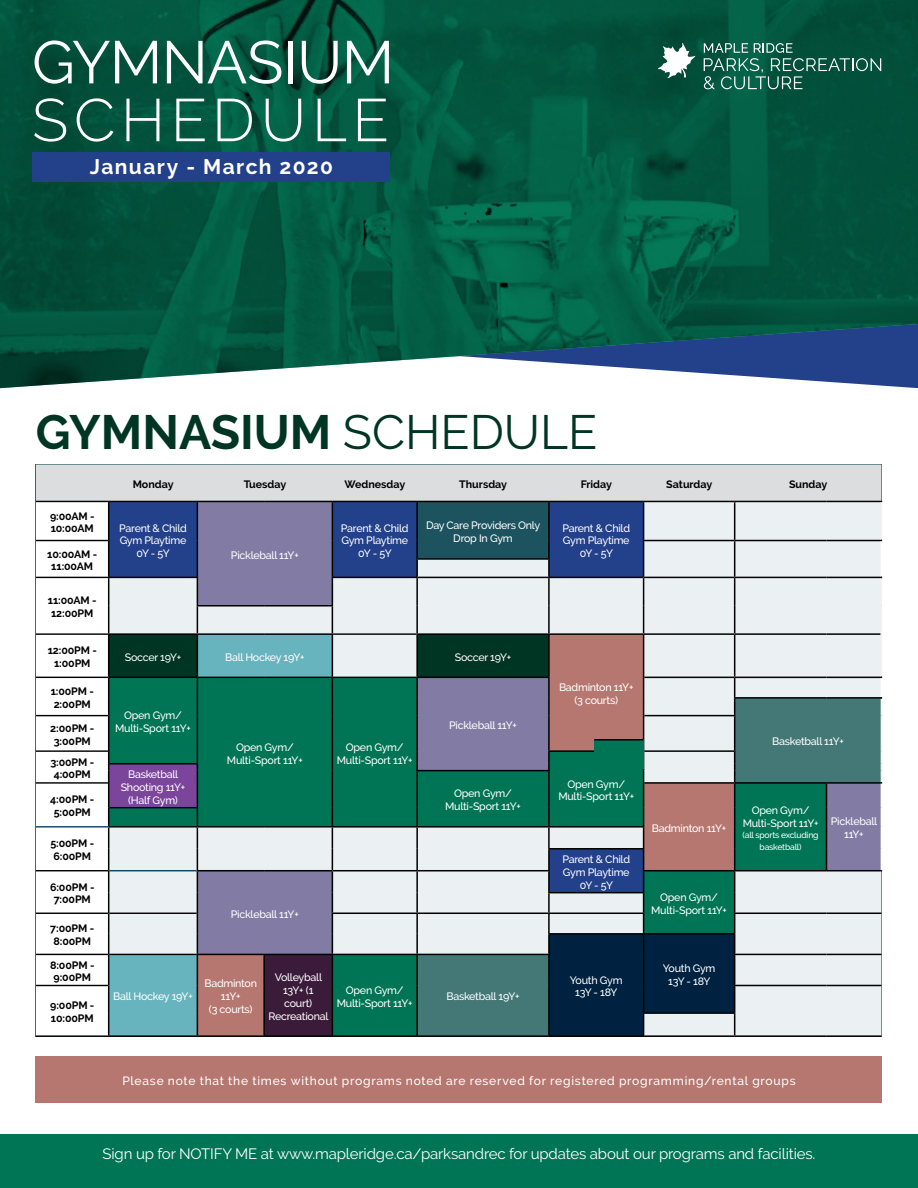
<style>
.page{position:relative;width:918px;height:1188px;background:#fff}
.page>*{position:absolute;margin:0;border:0;box-sizing:border-box;transform-origin:0 0}
.t1{font:60px "Raleway";letter-spacing:-.015em;color:#fff}
.t2{font:300 60px "Raleway";letter-spacing:.095em;color:#fff}
.t3{font:700 48px "Raleway";color:#003524}
.t4{font:700 21px "Raleway";letter-spacing:.065em;color:#fff}
.t5{font:15px "Raleway";letter-spacing:-.01em;color:#fff}
.t6{font:500 12px "Raleway";letter-spacing:.06em;color:#fff}
.t7{font:500 10.65px/12.9px "Raleway";letter-spacing:-.025em;color:#fff;text-align:center}
.t8{font:700 10.65px/12.9px "Raleway";letter-spacing:-.01em;color:#000;text-align:center}
.t9{font:500 8.55px/11.4px "Raleway";letter-spacing:-.025em;color:#fff;text-align:center}
.s1{font-weight:400}
</style>
<div class="page">
<img style="left:0;top:0;width:918px;height:388px">
<svg style="left:704px;top:43px;width:177px;height:46px;background:#256b58"></svg>
<svg style="left:658px;top:43px;width:37px;height:35px"></svg>
<div style="left:33px;top:152px;width:357px;height:29px;background:#23408a"></div>
<div style="left:0;top:1134px;width:918px;height:54px;background:#007555"></div>
<hr style="left:36px;top:1035px;width:72px;height:2px;background:#000">
<hr style="left:108px;top:1035px;width:89px;height:2px;background:#000">
<hr style="left:264px;top:1035px;width:68px;height:2px;background:#000">
<hr style="left:332px;top:1035px;width:85px;height:2px;background:#000">
<hr style="left:549px;top:1035px;width:95px;height:2px;background:#000">
<hr style="left:417px;top:1035px;width:132px;height:2px;background:#000">
<hr style="left:644px;top:1035px;width:91px;height:2px;background:#000">
<hr style="left:735px;top:1035px;width:92px;height:2px;background:#000">
<hr style="left:827px;top:1035px;width:54px;height:2px;background:#000">
<hr style="left:197px;top:1035px;width:67px;height:2px;background:#000">
<svg style="left:36px;top:465px;width:846px;height:571px;background:#8aa3a8"></svg>
<hr style="left:332px;top:826px;width:85px;height:2px;background:#000">
<div style="left:594px;top:740px;width:49px;height:29px;background:#007555"></div>
<hr style="left:594px;top:739px;width:49px;height:2px;background:#000">
<div style="left:36px;top:1056px;width:846px;height:47px;background:#b67770"></div>
<h1 class="t1" style="left:32px;top:27px;width:364px">GYMNASIUM</h1>
<h1 class="t2" style="left:32px;top:85px;width:359px">SCHEDULE</h1>
<h3 class="t4" style="left:90px;top:155px;width:245px">January - March 2020</h3>
<h2 class="t3" style="left:36px;top:405px;width:563px">GYMNASIUM <span class="s1">SCHEDULE</span></h2>
<p class="t8" style="left:133px;top:478px;width:42px">Monday</p>
<p class="t8" style="left:244px;top:478px;width:44px">Tuesday</p>
<p class="t8" style="left:345px;top:478px;width:62px">Wednesday</p>
<p class="t8" style="left:459px;top:478px;width:49px">Thursday</p>
<p class="t8" style="left:581px;top:478px;width:33px">Friday</p>
<p class="t8" style="left:666px;top:478px;width:47px">Saturday</p>
<p class="t8" style="left:789px;top:478px;width:40px">Sunday</p>
<p class="t8" style="left:50px;top:510px;width:46px;text-align:left">9:00AM -<br>10:00AM</p>
<p class="t7" style="left:341px;top:521px;width:69px">Parent &amp; Child<br>Gym Playtime<br>0Y - 5Y</p>
<p class="t7" style="left:426px;top:519px;width:116px">Day Care Providers Only<br>Drop In Gym</p>
<p class="t7" style="left:562px;top:521px;width:69px;text-align:left">Parent &amp; Child<br>Gym Playtime</p>
<p class="t7" style="left:119px;top:521px;width:69px">Parent &amp; Child<br>Gym Playtime<br>0Y - 5Y</p>
<p class="t8" style="left:47px;top:547px;width:52px">10:00AM -</p>
<p class="t7" style="left:580px;top:547px;width:35px">0Y - 5Y</p>
<p class="t8" style="left:51px;top:560px;width:43px">11:00AM</p>
<p class="t8" style="left:48px;top:594px;width:50px">11:00AM -<br>12:00PM</p>
<p class="t8" style="left:48px;top:644px;width:51px">12:00PM -<br>1:00PM</p>
<p class="t7" style="left:125px;top:651px;width:58px">Soccer 19Y+</p>
<p class="t7" style="left:225px;top:651px;width:81px">Ball Hockey 19Y+</p>
<p class="t7" style="left:455px;top:651px;width:58px">Soccer 19Y+</p>
<p class="t7" style="left:559px;top:681px;width:76px">Badminton 11Y+ (3 courts)</p>
<p class="t7" style="left:231px;top:548px;width:69px">Pickleball 11Y+</p>
<p class="t8" style="left:51px;top:685px;width:45px;text-align:left">1:00PM -<br>2:00PM</p>
<p class="t8" style="left:50px;top:722px;width:45px">2:00PM -<br>3:00PM</p>
<p class="t8" style="left:50px;top:756px;width:45px">3:00PM -<br>4:00PM</p>
<p class="t8" style="left:50px;top:793px;width:46px">4:00PM -<br>5:00PM</p>
<p class="t8" style="left:50px;top:837px;width:45px;text-align:left">5:00PM -<br>6:00PM</p>
<p class="t7" style="left:115px;top:709px;width:77px">Open Gym/<br>Multi-Sport 11Y+</p>
<p class="t7" style="left:121px;top:768px;width:66px">Basketball<br>Shooting 11Y+ (Half Gym)</p>
<p class="t7" style="left:227px;top:741px;width:77px">Open Gym/<br>Multi-Sport 11Y+</p>
<p class="t7" style="left:337px;top:741px;width:77px">Open Gym/<br>Multi-Sport 11Y+</p>
<p class="t7" style="left:449px;top:719px;width:69px">Pickleball 11Y+</p>
<p class="t7" style="left:445px;top:787px;width:77px">Open Gym/<br>Multi-Sport 11Y+</p>
<p class="t7" style="left:558px;top:777px;width:77px">Open Gym/<br>Multi-Sport 11Y+</p>
<p class="t7" style="left:562px;top:853px;width:69px;text-align:left">Parent &amp; Child<br>Gym Playtime</p>
<p class="t8" style="left:50px;top:880px;width:46px">6:00PM -</p>
<p class="t7" style="left:580px;top:878px;width:35px">0Y - 5Y</p>
<p class="t8" style="left:54px;top:893px;width:39px">7:00PM</p>
<p class="t7" style="left:231px;top:907px;width:69px">Pickleball 11Y+</p>
<p class="t8" style="left:50px;top:922px;width:45px;text-align:left">7:00PM -<br>8:00PM</p>
<p class="t8" style="left:50px;top:958px;width:46px">8:00PM -<br>9:00PM</p>
<p class="t8" style="left:50px;top:999px;width:46px;text-align:left">9:00PM -<br>10:00PM</p>
<p class="t7" style="left:113px;top:990px;width:81px">Ball Hockey 19Y+</p>
<p class="t7" style="left:204px;top:977px;width:54px">Badminton<br>11Y+<br>(3 courts)</p>
<p class="t7" style="left:268px;top:971px;width:61px">Volleyball<br>13Y+ (1 court)<br>Recreational</p>
<p class="t7" style="left:337px;top:984px;width:77px">Open Gym/<br>Multi-Sport 11Y+</p>
<p class="t7" style="left:447px;top:990px;width:75px">Basketball 19Y+</p>
<p class="t7" style="left:570px;top:973px;width:54px">Youth Gym<br>13Y - 18Y</p>
<p class="t7" style="left:772px;top:735px;width:73px">Basketball 11Y+</p>
<p class="t7" style="left:652px;top:822px;width:76px">Badminton 11Y+</p>
<p class="t7" style="left:743px;top:804px;width:77px">Open Gym/<br>Multi-Sport 11Y+</p>
<p class="t9" style="left:743px;top:830px;width:77px">(all sports excluding basketball)</p>
<p class="t7" style="left:831px;top:815px;width:48px">Pickleball<br>11Y+</p>
<p class="t7" style="left:651px;top:891px;width:77px">Open Gym/<br>Multi-Sport 11Y+</p>
<p class="t7" style="left:663px;top:962px;width:54px">Youth Gym<br>13Y - 18Y</p>
<p class="t6" style="left:122px;top:1074px;width:675px">Please note that the times without programs noted are reserved for registered programming/rental groups</p>
<h3 class="t5" style="left:103px;top:1145px;width:714px">Sign up for NOTIFY ME at www.mapleridge.ca/parksandrec for updates about our programs and facilities.</h3>
</div>
